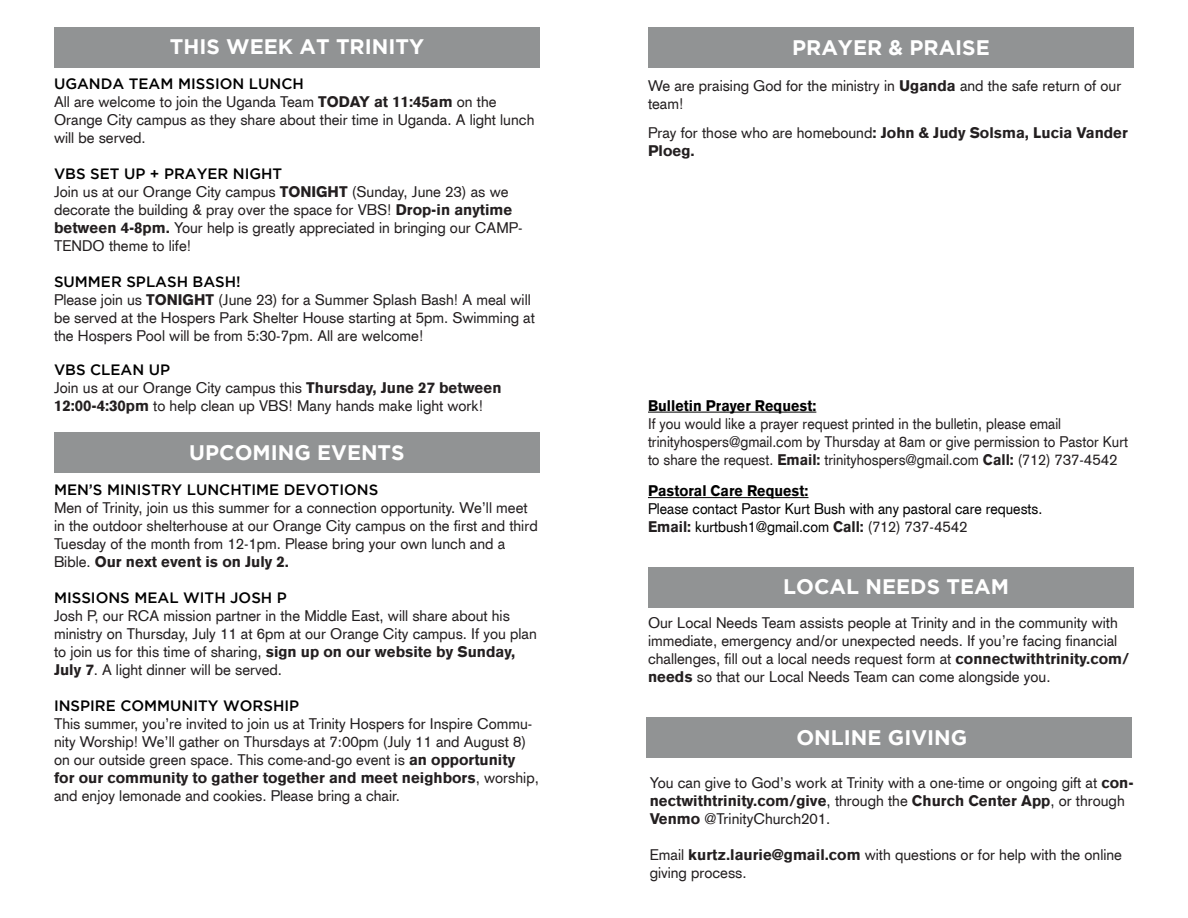
<style>
.page{position:relative;width:1188px;height:918px;background:#fff}
.page>*{position:absolute;margin:0;border:0;box-sizing:border-box;transform-origin:0 0}
.t1{font:700 21px "Gotham";color:#fff}
.t2{font:15px/18px "Akzidenz Grotesk CE";color:#231f20}
.t3{font:15px/18px "Akzidenz Grotesk CE";color:#231f20;scale:.95 1}
.t4{font:500 15px "Gotham";color:#000}
.t5{font:15px/18px "Akzidenz Grotesk CE";color:#000;scale:.95 1}
.t6{font:900 15px/18px "Akzidenz Grotesk CE";color:#231f20}
.s1{font-weight:900}
.s2{font-weight:400}
.s3{font-weight:900;color:#000}
.s4{font-weight:900;color:#231f20}
.s5{color:#231f20}
</style>
<div class="page">
<div style="left:648px;top:27px;width:486px;height:40px;background:#919394"></div>
<hr style="left:648px;top:412px;width:168px;height:1px;background:#000">
<hr style="left:648px;top:497px;width:161px;height:1px;background:#000">
<div style="left:648px;top:567px;width:486px;height:41px;background:#919394"></div>
<div style="left:646px;top:717px;width:486px;height:41px;background:#919394"></div>
<div style="left:54px;top:433px;width:486px;height:40px;background:#919394"></div>
<div style="left:54px;top:27px;width:486px;height:41px;background:#919394"></div>
<p class="t1" style="left:170px;top:34px;width:256px">THIS WEEK AT TRINITY</p>
<p class="t4" style="left:54px;top:75px;width:251px">UGANDA TEAM MISSION LUNCH</p>
<p class="t2" style="left:54px;top:92px;width:482px">All are welcome to join the Uganda Team <span class="s1">TODAY at 11:45am</span> on the<br>Orange City campus as they share about their time in Uganda. A light lunch will be served.</p>
<p class="t4" style="left:54px;top:165px;width:230px">VBS SET UP + PRAYER NIGHT</p>
<p class="t2" style="left:54px;top:182px;width:470px">Join us at our Orange City campus <span class="s1">TONIGHT</span> (Sunday, June 23) as we decorate the building &amp; pray over the space for VBS! <span class="s1">Drop-in anytime between 4-8pm.</span> Your help is greatly appreciated in bringing our CAMP-TENDO theme to life!</p>
<p class="t4" style="left:54px;top:273px;width:188px">SUMMER SPLASH BASH!</p>
<p class="t2" style="left:54px;top:290px;width:482px">Please join us <span class="s1">TONIGHT</span> (June 23) for a Summer Splash Bash! A meal will be served at the Hospers Park Shelter House starting at 5pm. Swimming at the Hospers Pool will be from 5:30-7pm. All are welcome!</p>
<p class="t4" style="left:54px;top:362px;width:118px">VBS CLEAN UP</p>
<p class="t2" style="left:54px;top:379px;width:449px">Join us at our Orange City campus this <span class="s1">Thursday, June 27 between<br>12:00-4:30pm</span> to help clean up VBS! Many hands make light work!</p>
<p class="t1" style="left:189px;top:440px;width:217px">UPCOMING EVENTS</p>
<p class="t4" style="left:54px;top:481px;width:326px">MEN’S MINISTRY LUNCHTIME DEVOTIONS</p>
<p class="t2" style="left:54px;top:499px;width:485px">Men of Trinity, join us this summer for a connection opportunity. We’ll meet in the outdoor shelterhouse at our Orange City campus on the first and third Tuesday of the month from 12-1pm. Please bring your own lunch and a Bible. <span class="s1">Our next event is on July 2.</span></p>
<p class="t4" style="left:54px;top:589px;width:234px">MISSIONS MEAL WITH JOSH P</p>
<p class="t2" style="left:54px;top:607px;width:484px">Josh P, our RCA mission partner in the Middle East, will share about his ministry on Thursday, July 11 at 6pm at our Orange City campus. If you plan to join us for this time of sharing, <span class="s1">sign up on our website by Sunday, July 7</span>. A light dinner will be served.</p>
<p class="t4" style="left:54px;top:697px;width:247px">INSPIRE COMMUNITY WORSHIP</p>
<p class="t2" style="left:54px;top:715px;width:486px">This summer, you’re invited to join us at Trinity Hospers for Inspire Commu&shy;nity Worship! We’ll gather on Thursdays at 7:00pm (July 11 and August 8) on our outside green space. This come-and-go event is <span class="s1">an opportunity for our community to gather together and meet neighbors</span>, worship, and enjoy lemonade and cookies. Please bring a chair.</p>
<p class="t1" style="left:792px;top:36px;width:199px">PRAYER &amp; PRAISE</p>
<p class="t2" style="left:648px;top:77px;width:475px">We are praising God for the ministry in <span class="s1">Uganda</span> and the safe return of our team!</p>
<p class="t6" style="left:648px;top:124px;width:482px"><span class="s2">Pray for those who are homebound</span>: John &amp; Judy Solsma, Lucia Vander<br>Ploeg.</p>
<p class="t3" style="left:648px;top:396px;width:507px"><span class="s3">Bulletin Prayer Request:<br></span>If you would like a prayer request printed in the bulletin, please email trinityhospers@gmail.com by Thursday at 8am or give permission to Pastor Kurt to share the request. <span class="s1">Email:</span> trinityhospers@gmail.com <span class="s1">Call:</span> (712) 737-4542</p>
<p class="t5" style="left:648px;top:482px;width:417px"><span class="s1">Pastoral Care Request:<br></span>Please contact Pastor Kurt Bush with any pastoral care requests.<br><span class="s4">Email:</span> kurtbush1@gmail.com <span class="s4">Call:</span> <span class="s5">(712) 737-4542</span></p>
<p class="t1" style="left:783px;top:574px;width:227px">LOCAL NEEDS TEAM</p>
<p class="t2" style="left:648px;top:614px;width:483px">Our Local Needs Team assists people at Trinity and in the community with immediate, emergency and/or unexpected needs. If you’re facing financial challenges, fill out a local needs request form at <span class="s1">connectwithtrinity.com/ needs</span> so that our Local Needs Team can come alongside you.</p>
<p class="t1" style="left:796px;top:726px;width:172px">ONLINE GIVING</p>
<p class="t2" style="left:650px;top:773px;width:485px">You can give to God’s work at Trinity with a one-time or ongoing gift at <span class="s1">con&shy;nectwithtrinity.com/give</span>, through the <span class="s1">Church Center App</span>, or through<br><span class="s1">Venmo</span> @TrinityChurch201.</p>
<p class="t2" style="left:650px;top:845px;width:474px">Email <span class="s1">kurtz.laurie@gmail.com</span> with questions or for help with the online giving process.</p>
</div>
